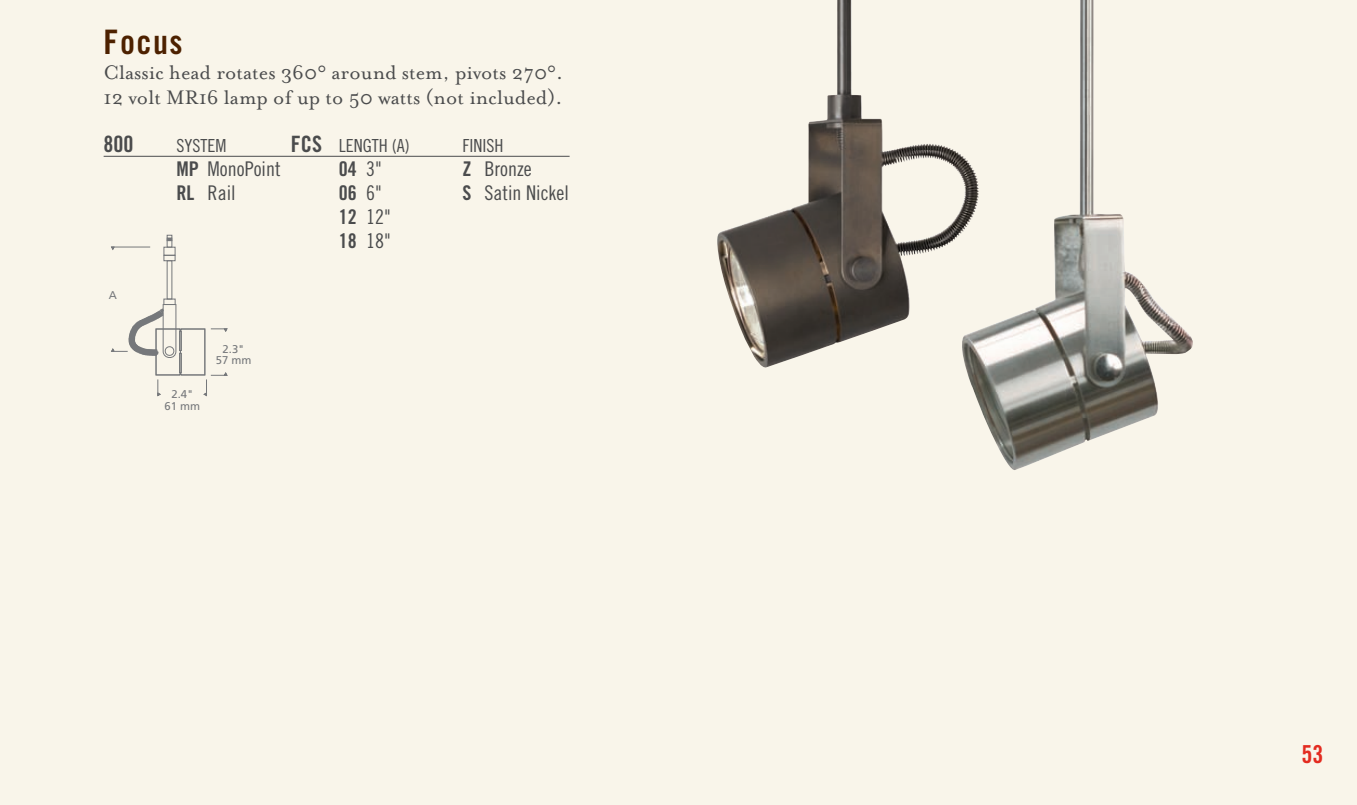
<style>
.page{position:relative;width:1357px;height:805px;background:#f9f5ea}
.page>*{position:absolute;margin:0;border:0;box-sizing:border-box;transform-origin:0 0}
.t1{font:33.75px "Trade Gothic Bold Cond Twenty";letter-spacing:.045em;color:#4d2100}
.t2{font:24.75px "Trade Gothic Bold Cond Twenty";color:#e32b20}
.t3{font:22.5px/24.8px "Mrs Eaves Roman";color:#4b4c4d}
.t4{font:22.5px "Trade Gothic Bold Cond Twenty";color:#4b4c4d}
.t5{font:20.25px/23.8px "Trade Gothic Cond Eighteen";color:#4b4c4d}
.t6{font:20.25px "Trade Gothic Bold Cond Twenty";color:#4b4c4d}
.t7{font:18px "Trade Gothic Cond Eighteen";color:#4b4c4d}
.t8{font:11.25px/11.2px "Frutiger";color:#76787b;text-align:center}
.s1{font-family:"Trade Gothic Bold Cond Twenty";font-size:22.5px}
.s2{font-family:"Trade Gothic Bold Cond Twenty"}
.s3{font-family:"Trade Gothic Cond Eighteen"}
</style>
<div class="page">
<img style="left:717px;top:0;width:244px;height:368px">
<svg style="left:111px;top:246px;width:4px;height:4px"></svg>
<hr style="left:114px;top:247px;width:36px;height:1px;background:#76787b">
<svg style="left:111px;top:304px;width:117px;height:92px"></svg>
<div style="left:164px;top:299px;width:11px;height:6px;border:1px solid #76787b"></div>
<div style="left:167px;top:260px;width:5px;height:39px;border:1px solid #76787b"></div>
<div style="left:164px;top:255px;width:11px;height:6px;border:1px solid #76787b"></div>
<div style="left:164px;top:247px;width:11px;height:8px;border:1px solid #76787b"></div>
<div style="left:167px;top:239px;width:5px;height:8px;border:1px solid #76787b"></div>
<svg style="left:167px;top:235px;width:5px;height:6px"></svg>
<hr style="left:104px;top:156px;width:466px;height:1px;background:#4b4c4d">
<img style="left:961px;top:0;width:232px;height:470px">
<h1 class="t1" style="left:104px;top:30px;width:81px">Focus</h1>
<p class="t3" style="left:104px;top:59px;width:461px">Classic head rotates 360° around stem, pivots 270°.<br>12 volt MR16 lamp of up to 50 watts (not included).</p>
<p class="t4" style="left:104px;top:136px;width:31px">800</p>
<p class="t7" style="left:176px;top:139px;width:51px">SYSTEM</p>
<p class="t7" style="left:291px;top:139px;width:121px"><span class="s1">FCS</span> LENGTH (A)</p>
<p class="t7" style="left:462px;top:139px;width:42px">FINISH</p>
<p class="t5" style="left:176px;top:158px;width:106px"><span class="s2">MP</span> MonoPoint</p>
<p class="t6" style="left:339px;top:161px;width:45px">04 <span class="s3">3"</span></p>
<p class="t5" style="left:462px;top:158px;width:71px"><span class="s2">Z</span> Bronze</p>
<p class="t5" style="left:176px;top:182px;width:61px"><span class="s2">RL</span> Rail</p>
<p class="t6" style="left:339px;top:185px;width:45px">06 <span class="s3">6"</span></p>
<p class="t5" style="left:462px;top:182px;width:108px"><span class="s2">S</span> Satin Nickel</p>
<p class="t5" style="left:339px;top:206px;width:54px"><span class="s2">12</span> 12"<br><span class="s2">18</span> 18"</p>
<p class="t8" style="left:109px;top:290px;width:10px">A</p>
<p class="t8" style="left:165px;top:389px;width:37px">2.4"<br>61 mm</p>
<p class="t8" style="left:216px;top:344px;width:37px">2.3"<br>57 mm</p>
<p class="t2" style="left:1301px;top:745px;width:23px">53</p>
</div>
